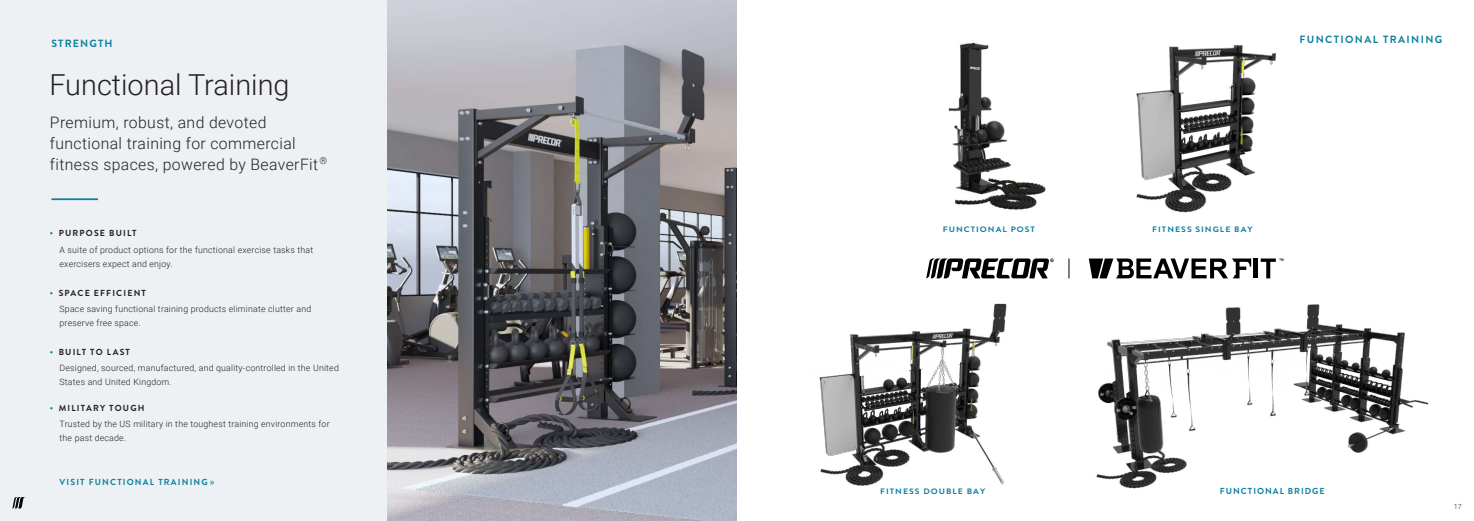
<style>
.page{position:relative;width:1474px;height:521px;background:#fff}
.page>*{position:absolute;margin:0;border:0;box-sizing:border-box;transform-origin:0 0}
.t1{font:300 28.88px "Roboto";color:#231f20}
.t2{font:300 15.75px/21px "Roboto";letter-spacing:.025em;color:#231f20}
.t3{font:700 10.5px "Brandon Grotesque";letter-spacing:.135em;color:#0d80a1}
.t4{font:700 10.5px "Brandon Grotesque";letter-spacing:.115em;color:#0d80a1}
.t5{font:300 8.75px/14px "Roboto";letter-spacing:.025em;color:#231f20}
.t6{font:700 8.75px "Brandon Grotesque";letter-spacing:.135em;color:#231f20}
.t7{font:700 8.75px "Brandon Grotesque";letter-spacing:.135em;color:#0d80a1}
.t8{font:700 8.75px "Brandon Grotesque";letter-spacing:.115em;color:#0d80a1}
.t9{font:700 7.88px "Brandon Grotesque";letter-spacing:.115em;color:#0d80a1;scale:1.11 1}
.t10{font:300 7px "Roboto";color:#231f20}
.s1{color:#0d80a1}
.s2{font-weight:400;font-size:11.38px}
</style>
<div class="page">
<div style="left:0;top:0;width:387px;height:521px;background:#edf1f3"></div>
<svg style="left:12px;top:497px;width:14px;height:11px"></svg>
<hr style="left:51px;top:198px;width:47px;height:2px;background:#0d80a1">
<img style="left:1136px;top:45px;width:140px;height:168px">
<img style="left:948px;top:42px;width:98px;height:168px">
<img style="left:388px;top:0;width:349px;height:521px">
<svg style="left:926px;top:258px;width:127px;height:20px"></svg>
<hr style="left:1253px;top:258px;width:4px;height:20px;background:#000">
<svg style="left:1088px;top:258px;width:163px;height:20px"></svg>
<svg style="left:1260px;top:258px;width:23px;height:20px"></svg>
<svg style="left:1068px;top:258px;width:1px;height:20px"></svg>
<img style="left:1096px;top:304px;width:333px;height:185px">
<img style="left:819px;top:303px;width:188px;height:183px">
<p class="t4" style="left:51px;top:36px;width:63px">STRENGTH</p>
<h1 class="t1" style="left:49px;top:64px;width:242px">Functional Training</h1>
<h2 class="t2" style="left:50px;top:111px;width:279px">Premium, robust, and devoted functional training for commercial fitness spaces, powered by BeaverFit <sup>®</sup></h2>
<p class="t6" style="left:50px;top:227px;width:88px"><span class="s1">•</span> PURPOSE BUILT</p>
<p class="t5" style="left:60px;top:242px;width:255px">A suite of product options for the functional exercise tasks that exercisers expect and enjoy.</p>
<p class="t6" style="left:50px;top:286px;width:98px"><span class="s1">•</span> SPACE EFFICIENT</p>
<p class="t5" style="left:60px;top:302px;width:253px">Space saving functional training products eliminate clutter and preserve free space.</p>
<p class="t6" style="left:50px;top:346px;width:82px"><span class="s1">•</span> BUILT TO LAST</p>
<p class="t5" style="left:60px;top:361px;width:281px">Designed, sourced, manufactured, and quality-controlled in the United<br>States and United Kingdom.</p>
<p class="t6" style="left:50px;top:401px;width:96px"><span class="s1">•</span> MILITARY TOUGH</p>
<p class="t5" style="left:60px;top:417px;width:272px">Trusted by the US military in the toughest training environments for the past decade.</p>
<p class="t7" style="left:60px;top:476px;width:156px">VISIT FUNCTIONAL TRAINING<span class="s2">»</span></p>
<p class="t3" style="left:1299px;top:32px;width:144px">FUNCTIONAL TRAINING</p>
<p class="t9" style="left:942px;top:223px;width:84px">FUNCTIONAL POST</p>
<p class="t9" style="left:1152px;top:223px;width:92px">FITNESS SINGLE BAY</p>
<p class="t9" style="left:880px;top:486px;width:96px">FITNESS DOUBLE BAY</p>
<p class="t8" style="left:1219px;top:485px;width:106px">FUNCTIONAL BRIDGE</p>
<p class="t10" style="left:1453px;top:501px;width:9px">17</p>
</div>
